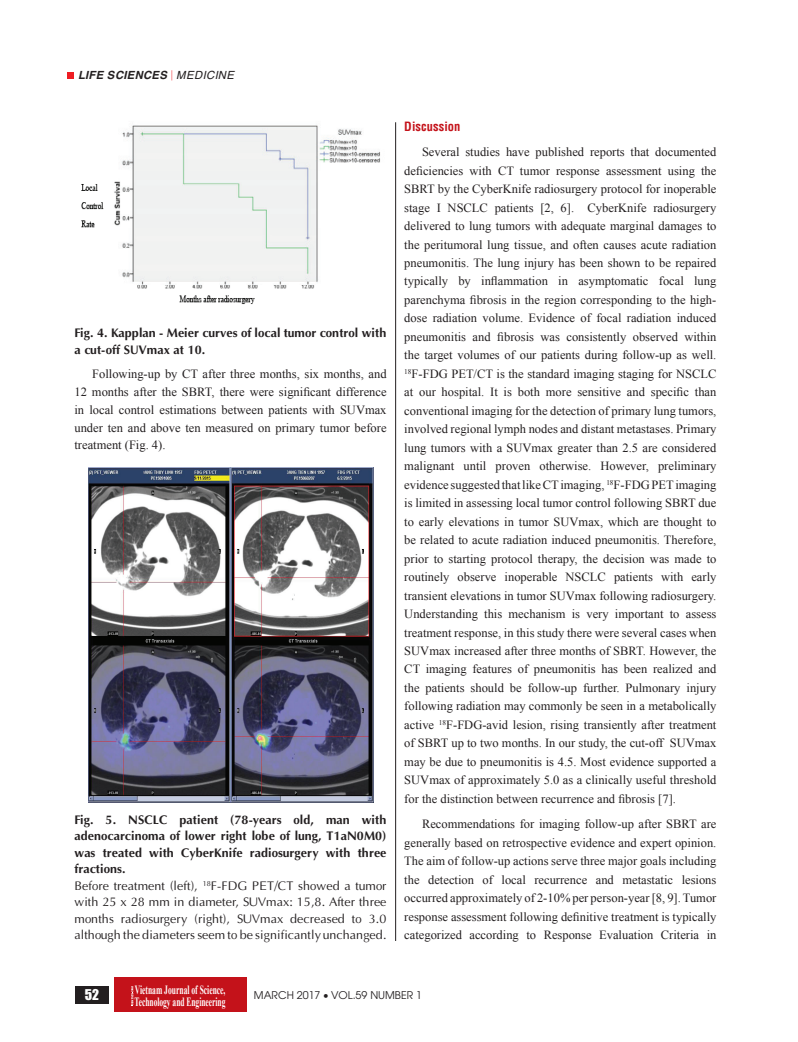
<style>
.page{position:relative;width:798px;height:1042px;background:#fff}
.page>*{position:absolute;margin:0;border:0;box-sizing:border-box;transform-origin:0 0}
.t1{font:13.75px "UTM Impact";color:#fff}
.t2{font:700 12.62px/11.4px "Times New Roman";color:#fff;scale:.6 1}
.t3{font:12.5px/18.5px "Times New Roman";color:#231f20;text-align:justify}
.t4{font:12.5px/16.5px "UTM Aptima";color:#231f20}
.t5{font:700 12.5px/16.5px "UTM Aptima";color:#231f20}
.t6{font:12.5px "VNI Helve Condense Bold";color:#c4121a}
.t7{font:italic 700 11.25px "UTM Helve";color:#231f20}
.t8{font:10.62px "UTM Avo";color:#231f20}
.s1{font-weight:400}
.s2{font-weight:700}
</style>
<div class="page">
<div style="left:67px;top:73px;width:7px;height:6px;background:#ee1d23"></div>
<div style="left:75px;top:986px;width:33px;height:17px;background:#231f20"></div>
<div style="left:114px;top:977px;width:132px;height:34px;background:#c4121a"></div>
<svg style="left:131px;top:986px;width:2px;height:20px"></svg>
<img style="left:81px;top:125px;width:299px;height:180px">
<img style="left:88px;top:467px;width:285px;height:335px">
<hr style="left:395px;top:122px;width:1px;height:819px;background:#231f20">
<p class="t7" style="left:78px;top:66px;width:158px">LIFE SCIENCES <span class="s1">MEDICINE</span></p>
<p class="t5" style="left:74px;top:324px;width:313px">Fig. 4. Kapplan - Meier curves of local tumor control with a cut-off SUVmax at 10.</p>
<p class="t3" style="left:74px;top:365px;width:313px;line-height:17.8px;text-indent:18px">Following-up by CT after three months, six months, and 12 months after the SBRT, there were significant difference in local control estimations between patients with SUVmax under ten and above ten measured on primary tumor before treatment (Fig. 4).</p>
<p class="t4" style="left:74px;top:810px;width:313px;text-indent:105px"><span class="s2">patient (78-years old, man with adenocarcinoma of lower right lobe of lung, T1aN 0M0) was treated with CyberKnife radiosurgery with three fractions.<br></span>Before treatment (left), <sup>18</sup>F-FDG PET/CT showed a tumor with 25 x 28 mm in diameter, SUVmax: 15,8. After three months radiosurgery (right), SUVmax decreased to 3.0 although the diameters seem to be significantly unchanged.</p>
<p class="t5" style="left:74px;top:810px;width:79px">Fig. 5. NSCLC</p>
<p class="t6" style="left:404px;top:116px;width:58px">Discussion</p>
<p class="t3" style="left:404px;top:142px;width:313px;text-indent:18px">Several studies have published reports that documented deficiencies with CT tumor response assessment using the SBRT by the CyberKnife radiosurgery protocol for inoperable stage I NSCLC patients [2, 6]. CyberKnife radiosurgery delivered to lung tumors with adequate marginal damages to the peritumoral lung tissue, and often causes acute radiation pneumonitis. The lung injury has been shown to be repaired typically by inflammation in asymptomatic focal lung parenchyma fibrosis in the region corresponding to the high&shy;dose radiation volume. Evidence of focal radiation induced pneumonitis and fibrosis was consistently observed within the target volumes of our patients during follow-up as well.<br><sup>18</sup>F-FDG PET/CT is the standard imaging staging for NSCLC at our hospital. It is both more sensitive and specific than conventional imaging for the detection of primary lung tumors, involved regional lymph nodes and distant metastases. Primary lung tumors with a SUVmax greater than 2.5 are considered malignant until proven otherwise. However, preliminary evidence suggested that like CT imaging, <sup>18</sup>F-FDG PET imaging is limited in assessing local tumor control following SBRT due to early elevations in tumor SUVmax, which are thought to be related to acute radiation induced pneumonitis. Therefore, prior to starting protocol therapy, the decision was made to routinely observe inoperable NSCLC patients with early transient elevations in tumor SUVmax following radiosurgery.<br>Understanding this mechanism is very important to assess treatment response, in this study there were several cases when SUVmax increased after three months of SBRT. However, the CT imaging features of pneumonitis has been realized and the patients should be follow-up further. Pulmonary injury following radiation may commonly be seen in a metabolically active <sup>18</sup>F-FDG-avid lesion, rising transiently after treatment of SBRT up to two months. In our study, the cut-off SUVmax may be due to pneumonitis is 4.5. Most evidence supported a SUVmax of approximately 5.0 as a clinically useful threshold for the distinction between recurrence and fibrosis [7].</p>
<p class="t3" style="left:404px;top:815px;width:313px;text-indent:18px">Recommendations for imaging follow-up after SBRT are generally based on retrospective evidence and expert opinion.<br>The aim of follow-up actions serve three major goals including the detection of local recurrence and metastatic lesions occurred approximately of 2-10% per person-year [8, 9]. Tumor response assessment following definitive treatment is typically categorized according to Response Evaluation Criteria in</p>
<p class="t1" style="left:85px;top:984px;width:16px">52</p>
<p class="t2" style="left:134px;top:984px;width:153px">Vietnam Journal of Science,<br>Technology and Engineering</p>
<p class="t8" style="left:254px;top:987px;width:169px">MARCH 2017 • VOL.59 NUMBER 1</p>
</div>
